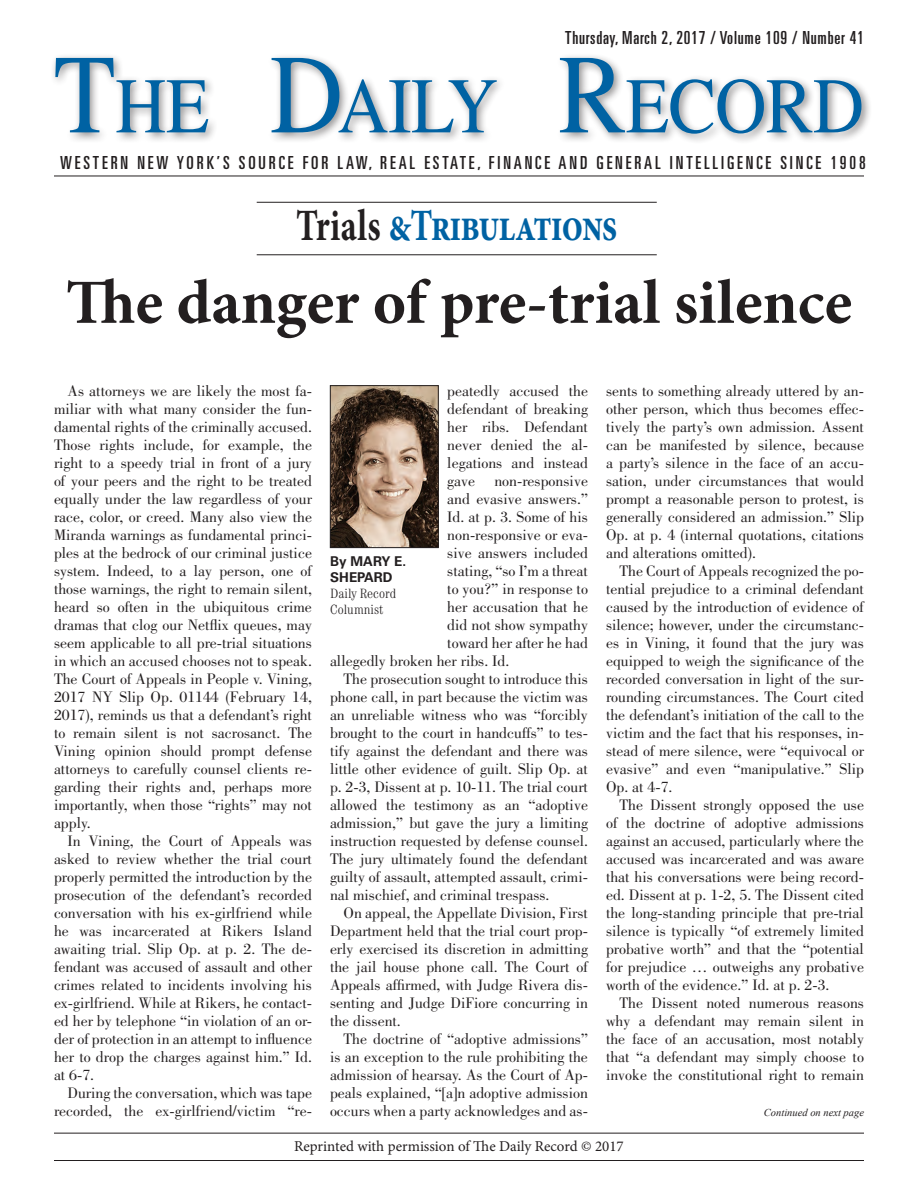
<style>
.page{position:relative;width:918px;height:1188px;background:#fff}
.page>*{position:absolute;margin:0;border:0;box-sizing:border-box;transform-origin:0 0}
.t1{font:78.75px "Times";letter-spacing:-.005em;color:#0062a3;scale:.9 1}
.t2{font:700 63px "Minion Pro";color:#231f20}
.t3{font:700 44.85px "Minion Pro";letter-spacing:-.035em;color:#0062a3;scale:.77 1}
.t4{font:ultra-condensed 18px "Univers LT Std";letter-spacing:.16em;color:#231f20}
.t5{font:ultra-condensed 18px "Univers LT Std";letter-spacing:.045em;color:#231f20}
.t6{font:15.75px/18px "Bodoni Std";color:#231f20;text-align:justify}
.t7{font:15px "Minion Pro";color:#231f20}
.t8{font:300 condensed 13.5px/15.8px "Century";color:#231f20}
.t9{font:700 13.5px/15.8px "Univers LT Std";color:#231f20}
.t10{font:italic 10.5px "Times New Roman";color:#231f20}
.s1{font-size:112.5px}
.s2{color:#231f20}
</style>
<div class="page">
<hr style="left:54px;top:1133px;width:810px;height:1px;background:#231f20">
<hr style="left:54px;top:1160px;width:810px;height:1px;background:#231f20">
<div style="left:50px;top:53px;width:823px;height:91px;background:#231f20;opacity:.5"></div>
<hr style="left:54px;top:176px;width:810px;height:1px;background:#231f20">
<hr style="left:257px;top:255px;width:400px;height:1px;background:#231f20">
<hr style="left:257px;top:202px;width:400px;height:1px;background:#231f20">
<img style="left:332px;top:387px;width:104px;height:159px">
<div style="left:330px;top:385px;width:108px;height:163px;border:1px solid #231f20"></div>
<p class="t5" style="left:565px;top:27px;width:300px">THURSDAY, MARCH 2, 2017 / VOLUME 109 / NUMBER 41</p>
<h1 class="t1" style="left:54px;top:32px;width:845px"><span class="s1">T</span>HE <span class="s1">D</span>AILY <span class="s1">R</span>ECORD</h1>
<p class="t4" style="left:60px;top:152px;width:807px">WESTERN NEW YORK’S SOURCE FOR LAW, REAL ESTATE, FINANCE AND GENERAL INTELL IGENCE SINCE 1908</p>
<h3 class="t3" style="left:296px;top:194px;width:418px"><span class="s2">Trials</span> &amp;Tribulations</h3>
<h2 class="t2" style="left:66px;top:258px;width:788px">The danger of pre-trial silence</h2>
<p class="t6" style="left:54px;top:382px;width:260px;text-indent:13px">As attorneys we are likely the most fa&shy;miliar with what many consider the fun&shy;damental rights of the criminally accused.<br>Those rights include, for example, the right to a speedy trial in front of a jury of your peers and the right to be treated equally under the law regardless of your race, color, or creed. Many also view the Miranda warnings as fundamental princi&shy;ples at the bedrock of our criminal justice system. Indeed, to a lay person, one of those warnings, the right to remain silent, heard so often in the ubiquitous crime dramas that clog our Netflix queues, may seem applicable to all pre-trial situations in which an accused chooses not to speak.<br>The Court of Appeals in People v. Vining, 2017 NY Slip Op. 01144 (February 14, 2017), reminds us that a defendant’s right to remain silent is not sacrosanct. The Vining opinion should prompt defense attorneys to carefully counsel clients re&shy;garding their rights and, perhaps more importantly, when those “rights” may not apply.</p>
<p class="t6" style="left:54px;top:832px;width:260px;text-indent:13px">In Vining, the Court of Appeals was asked to review whether the trial court properly permitted the introduction by the prosecution of the defendant’s recorded conversation with his ex-girlfriend while he was incarcerated at Rikers Island awaiting trial. Slip Op. at p. 2. The de&shy;fendant was accused of assault and other crimes related to incidents involving his ex-girlfriend. While at Rikers, he contact&shy;ed her by telephone “in violation of an or&shy;der of protection in an attempt to influence her to drop the charges against him.” Id. at 6-7.</p>
<p class="t6" style="left:54px;top:1084px;width:260px;text-align:right">During the conversation, which was tape recorded, the ex-girlfriend/victim “re-</p>
<p class="t6" style="left:447px;top:382px;width:142px">peatedly accused the</p>
<p class="t6" style="left:447px;top:400px;width:142px">defendant of breaking</p>
<p class="t6" style="left:447px;top:418px;width:142px">her ribs. Defendant</p>
<p class="t6" style="left:447px;top:436px;width:142px">never denied the al-</p>
<p class="t6" style="left:447px;top:454px;width:142px">legations and instead</p>
<p class="t6" style="left:447px;top:472px;width:142px">gave non-responsive</p>
<p class="t6" style="left:447px;top:490px;width:142px">and evasive answers.”</p>
<p class="t6" style="left:447px;top:508px;width:142px">Id. at p. 3. Some of his</p>
<p class="t6" style="left:447px;top:526px;width:142px">non-responsive or eva-</p>
<p class="t6" style="left:447px;top:544px;width:142px">sive answers included</p>
<p class="t6" style="left:447px;top:562px;width:142px">stating, “so I’m a threat</p>
<p class="t6" style="left:447px;top:580px;width:142px">to you?” in response to</p>
<p class="t6" style="left:447px;top:598px;width:142px">her accusation that he</p>
<p class="t6" style="left:447px;top:616px;width:142px">did not show sympathy</p>
<p class="t6" style="left:447px;top:634px;width:142px">toward her after he had</p>
<p class="t6" style="left:330px;top:652px;width:181px">allegedly broken her ribs. Id.</p>
<p class="t6" style="left:344px;top:670px;width:246px">The prosecution sought to introduce this</p>
<p class="t6" style="left:330px;top:688px;width:260px">phone call, in part because the victim was</p>
<p class="t6" style="left:330px;top:706px;width:259px">an unreliable witness who was “forcibly</p>
<p class="t6" style="left:330px;top:724px;width:260px">brought to the court in handcuffs” to tes-</p>
<p class="t6" style="left:330px;top:742px;width:259px">tify against the defendant and there was</p>
<p class="t6" style="left:330px;top:760px;width:259px">little other evidence of guilt. Slip Op. at</p>
<p class="t6" style="left:330px;top:778px;width:259px">p. 2-3, Dissent at p. 10-11. The trial court</p>
<p class="t6" style="left:330px;top:796px;width:260px">allowed the testimony as an “adoptive</p>
<p class="t6" style="left:330px;top:814px;width:260px">admission,” but gave the jury a limiting</p>
<p class="t6" style="left:330px;top:832px;width:260px">instruction requested by defense counsel.</p>
<p class="t6" style="left:330px;top:850px;width:260px">The jury ultimately found the defendant</p>
<p class="t6" style="left:330px;top:868px;width:259px">guilty of assault, attempted assault, crimi-</p>
<p class="t6" style="left:330px;top:886px;width:221px">nal mischief, and criminal trespass.</p>
<p class="t6" style="left:344px;top:904px;width:246px">On appeal, the Appellate Division, First</p>
<p class="t6" style="left:330px;top:922px;width:260px">Department held that the trial court prop-</p>
<p class="t6" style="left:330px;top:940px;width:260px">erly exercised its discretion in admitting</p>
<p class="t6" style="left:330px;top:958px;width:260px">the jail house phone call. The Court of</p>
<p class="t6" style="left:330px;top:976px;width:260px">Appeals affirmed, with Judge Rivera dis-</p>
<p class="t6" style="left:330px;top:994px;width:260px">senting and Judge DiFiore concurring in</p>
<p class="t6" style="left:330px;top:1012px;width:72px">the dissent.</p>
<p class="t6" style="left:344px;top:1030px;width:246px">The doctrine of “adoptive admissions”</p>
<p class="t6" style="left:330px;top:1048px;width:259px">is an exception to the rule prohibiting the</p>
<p class="t6" style="left:330px;top:1066px;width:260px">admission of hearsay. As the Court of Ap-</p>
<p class="t6" style="left:330px;top:1084px;width:260px">peals explained, “[a]n adoptive admission</p>
<p class="t6" style="left:330px;top:1102px;width:260px">occurs when a party acknowledges and as-</p>
<p class="t9" style="left:330px;top:554px;width:77px">By MARY E.<br>SHEPARD</p>
<p class="t8" style="left:330px;top:585px;width:67px">Daily Record<br>Columnist</p>
<p class="t6" style="left:606px;top:382px;width:260px">sents to something already uttered by an&shy;other person, which thus becomes effec&shy;tively the party’s own admission. Assent can be manifested by silence, because a party’s silence in the face of an accu&shy;sation, under circumstances that would prompt a reasonable person to protest, is generally considered an admission.” Slip Op. at p. 4 (internal quotations, citations and alterations omitted).</p>
<p class="t6" style="left:606px;top:562px;width:260px;text-indent:13px">The Court of Appeals recognized the po&shy;tential prejudice to a criminal defendant caused by the introduction of evidence of silence; however, under the circumstanc&shy;es in Vining, it found that the jury was equipped to weigh the significance of the recorded conversation in light of the sur&shy;rounding circumstances. The Court cited the defendant’s initiation of the call to the victim and the fact that his responses, in&shy;stead of mere silence, were “equivocal or evasive” and even “manipulative.” Slip Op. at 4-7.</p>
<p class="t6" style="left:606px;top:796px;width:260px;text-indent:13px">The Dissent strongly opposed the use of the doctrine of adoptive admissions against an accused, particularly where the accused was incarcerated and was aware that his conversations were being record&shy;ed. Dissent at p. 1-2, 5. The Dissent cited the long-standing principle that pre-trial silence is typically “of extremely limited probative worth” and that the “potential for prejudice … outweighs any probative worth of the evidence.” Id. at p. 2-3.</p>
<p class="t6" style="left:606px;top:994px;width:260px;text-indent:13px">The Dissent noted numerous reasons why a defendant may remain silent in the face of an accusation, most notably that “a defendant may simply choose to invoke the constitutional right to remain</p>
<p class="t10" style="left:764px;top:1105px;width:102px">Continued on next page</p>
<p class="t7" style="left:294px;top:1136px;width:331px">Reprinted with permission of The Daily Record © 2017</p>
</div>
